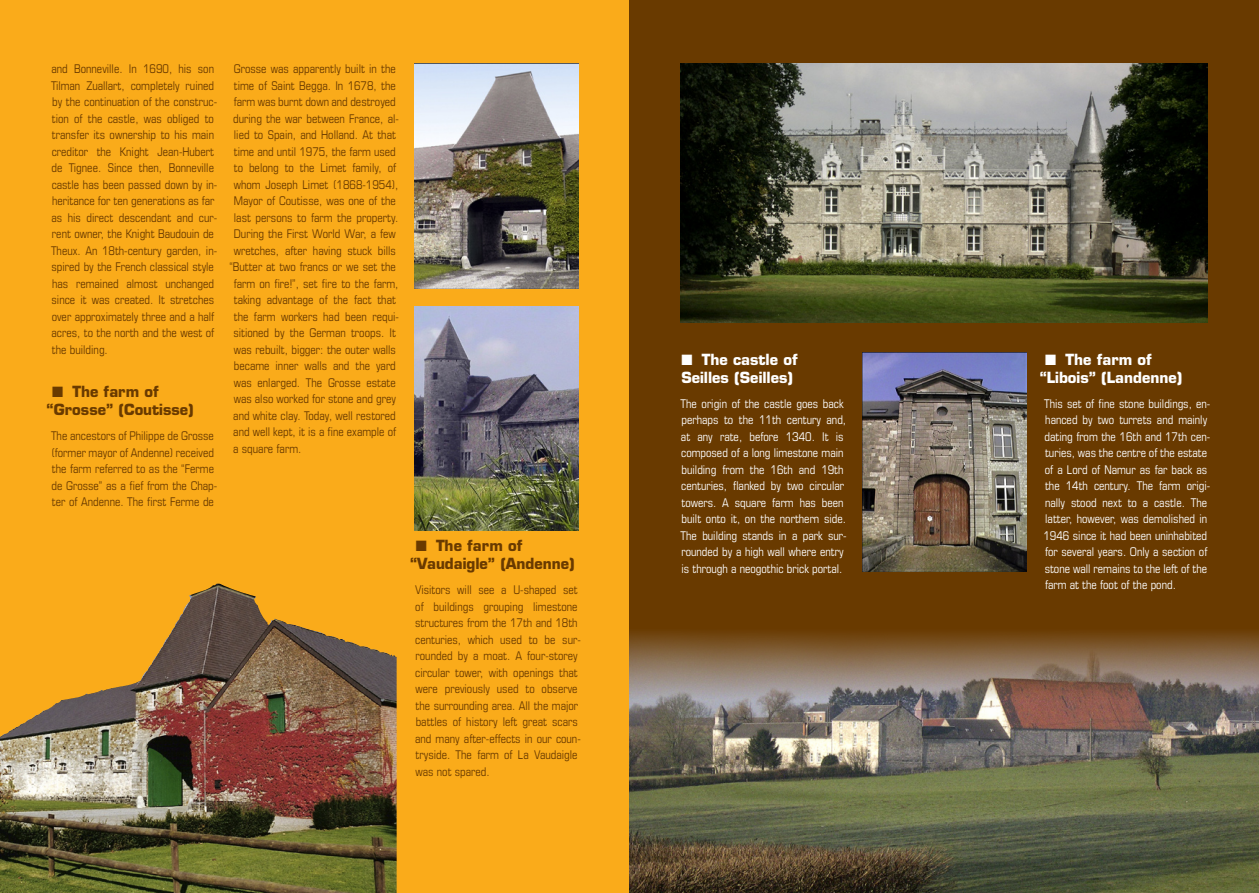
<style>
.page{position:relative;width:1259px;height:893px;background:#fff}
.page>*{position:absolute;margin:0;border:0;box-sizing:border-box;transform-origin:0 0}
.soustitre{font:700 15px/18px "Eurostile";color:#693a00}
.soustitre-2{font:700 15px/18px "Eurostile";color:#fff}
.texte_courant_blanc{font:condensed 12px/16.5px "Eurostile";color:#693a00}
.texte_courant_blanc-2{font:condensed 12px/16.5px "Eurostile";color:#fff}
</style>
<div class="page">
<div style="left:0;top:0;width:629px;height:893px;background:#faab1a"></div>
<div style="left:629px;top:0;width:630px;height:893px;background:#693a00"></div>
<img style="left:0;top:584px;width:397px;height:309px">
<img style="left:415px;top:306px;width:163px;height:225px">
<img style="left:415px;top:64px;width:163px;height:224px">
<img style="left:680px;top:64px;width:528px;height:259px">
<img style="left:629px;top:632px;width:630px;height:261px">
<img style="left:862px;top:353px;width:164px;height:218px">
<p class="texte_courant_blanc" style="left:51px;top:61px;width:168px">and Bonneville. In 1690, his son Tilman Zuallart, completely ruined by the continuation of the construc&shy;tion of the castle, was obliged to transfer its ownership to his main creditor the Knight Jean-Hubert de Tignee. Since then, Bonneville castle has been passed down by in&shy;heritance for ten generations as far as his direct descendant and cur&shy;rent owner, the Knight Baudouin de Theux. An 18th-century garden, in&shy;spired by the French classical style has remained almost unchanged since it was created. It stretches over approximately three and a half acres, to the north and the west of the building.</p>
<p class="soustitre" style="left:47px;top:383px;width:149px;text-indent:6px">■ The farm of “Grosse” (Coutisse)</p>
<p class="texte_courant_blanc" style="left:51px;top:428px;width:168px">The ancestors of Philippe de Grosse (former mayor of Andenne) received the farm referred to as the “Ferme de Grosse” as a fief from the Chap&shy;ter of Andenne. The first Ferme de</p>
<p class="texte_courant_blanc" style="left:234px;top:61px;width:164px">Grosse was apparently built in the</p>
<p class="texte_courant_blanc" style="left:234px;top:77px;width:163px">time of Saint Begga. In 1678, the</p>
<p class="texte_courant_blanc" style="left:234px;top:94px;width:164px">farm was burnt down and destroyed</p>
<p class="texte_courant_blanc" style="left:233px;top:110px;width:167px">during the war between France, al-</p>
<p class="texte_courant_blanc" style="left:234px;top:127px;width:163px">lied to Spain, and Holland. At that</p>
<p class="texte_courant_blanc" style="left:234px;top:143px;width:164px">time and until 1975, the farm used</p>
<p class="texte_courant_blanc" style="left:234px;top:160px;width:164px">to belong to the Limet family, of</p>
<p class="texte_courant_blanc" style="left:234px;top:176px;width:166px">whom Joseph Limet (1868-1954),</p>
<p class="texte_courant_blanc" style="left:234px;top:193px;width:163px">Mayor of Coutisse, was one of the</p>
<p class="texte_courant_blanc" style="left:234px;top:209px;width:166px">last persons to farm the property.</p>
<p class="texte_courant_blanc" style="left:234px;top:226px;width:163px">During the First World War, a few</p>
<p class="texte_courant_blanc" style="left:234px;top:242px;width:164px">wretches, after having stuck bills</p>
<p class="texte_courant_blanc" style="left:229px;top:259px;width:168px">“Butter at two francs or we set the</p>
<p class="texte_courant_blanc" style="left:234px;top:275px;width:166px">farm on fire!”, set fire to the farm,</p>
<p class="texte_courant_blanc" style="left:234px;top:292px;width:164px">taking advantage of the fact that</p>
<p class="texte_courant_blanc" style="left:234px;top:308px;width:167px">the farm workers had been requi-</p>
<p class="texte_courant_blanc" style="left:233px;top:325px;width:164px">sitioned by the German troops. It</p>
<p class="texte_courant_blanc" style="left:234px;top:341px;width:164px">was rebuilt, bigger: the outer walls</p>
<p class="texte_courant_blanc" style="left:234px;top:358px;width:163px">became inner walls and the yard</p>
<p class="texte_courant_blanc" style="left:234px;top:374px;width:164px">was enlarged. The Grosse estate</p>
<p class="texte_courant_blanc" style="left:234px;top:391px;width:164px">was also worked for stone and grey</p>
<p class="texte_courant_blanc" style="left:233px;top:407px;width:164px">and white clay. Today, well restored</p>
<p class="texte_courant_blanc" style="left:233px;top:424px;width:164px">and well kept, it is a fine example of</p>
<p class="texte_courant_blanc" style="left:233px;top:440px;width:70px">a square farm.</p>
<p class="soustitre" style="left:410px;top:537px;width:166px;text-indent:6px">■ The farm of “Vaudaigle” (Andenne)</p>
<p class="texte_courant_blanc" style="left:415px;top:582px;width:167px">Visitors will see a U-shaped set of buildings grouping limestone structures from the 17th and 18th centuries, which used to be sur&shy;rounded by a moat. A four-storey circular tower, with openings that were previously used to observe the surrounding area. All the major battles of history left great scars and many after-effects in our coun&shy;tryside. The farm of La Vaudaigle was not spared.</p>
<p class="soustitre-2" style="left:681px;top:350px;width:118px">■ The castle of<br>Seilles (Seilles)</p>
<p class="texte_courant_blanc-2" style="left:680px;top:395px;width:168px">The origin of the castle goes back perhaps to the 11th century and, at any rate, before 1340. It is composed of a long limestone main building from the 16th and 19th centuries, flanked by two circular towers. A square farm has been built onto it, on the northern side.<br>The building stands in a park sur&shy;rounded by a high wall where entry is through a neogothic brick portal.</p>
<p class="soustitre-2" style="left:1039px;top:350px;width:144px;text-indent:6px">■ The farm of “Libois” (Landenne)</p>
<p class="texte_courant_blanc-2" style="left:1043px;top:395px;width:168px">This set of fine stone buildings, en&shy;hanced by two turrets and mainly dating from the 16th and 17th cen&shy;turies, was the centre of the estate of a Lord of Namur as far back as the 14th century. The farm origi&shy;nally stood next to a castle. The latter, however, was demolished in 1946 since it had been uninhabited for several years. Only a section of stone wall remains to the left of the farm at the foot of the pond.</p>
</div>
